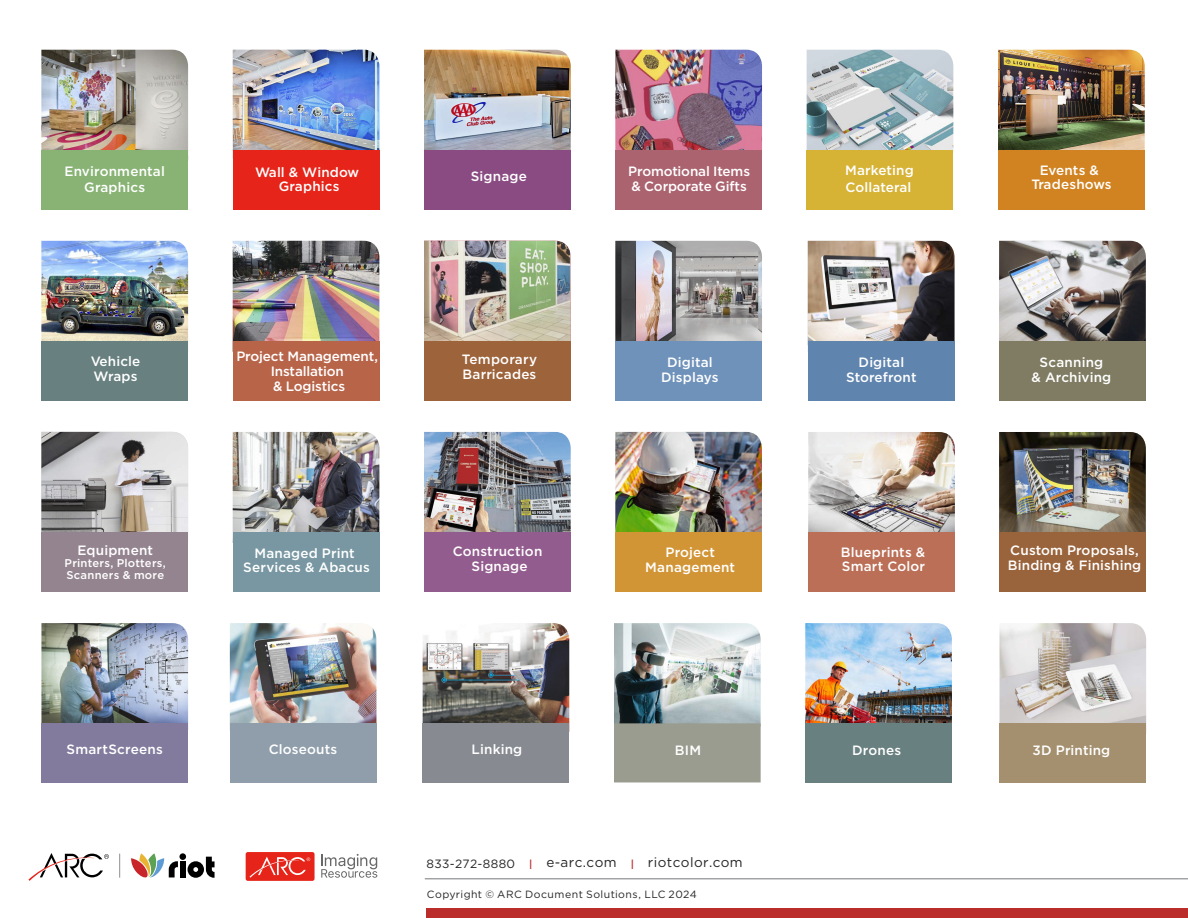
<style>
.page{position:relative;width:1188px;height:918px;background:#fff}
.page>*{position:absolute;margin:0;border:0;box-sizing:border-box;transform-origin:0 0}
.t1{font:500 13.5px/15px "Gotham";letter-spacing:.01em;color:#fff;text-align:center}
.t2{font:500 13.5px/15px "Gotham";letter-spacing:-.01em;color:#fff;text-align:center}
.t3{font:13.5px "Gotham";letter-spacing:.03em;color:#272525}
.t4{font:500 12.6px "Gotham";letter-spacing:.015em;color:#fff}
.t5{font:500 11.25px/12px "Gotham";letter-spacing:.02em;color:#fff}
.t6{font:10.5px "Gotham";letter-spacing:.045em;color:#272525}
.s1{font-size:12.6px}
.s2{font-size:12px}
.s3{color:#b82b2b}
</style>
<div class="page">
<img style="left:805px;top:623px;width:147px;height:100px">
<div style="left:805px;top:723px;width:147px;height:59px;background:#698080"></div>
<img style="left:614px;top:623px;width:147px;height:100px">
<div style="left:614px;top:723px;width:147px;height:59px;background:#9a9c90"></div>
<img style="left:423px;top:623px;width:146px;height:100px">
<div style="left:423px;top:723px;width:146px;height:59px;background:#878b91"></div>
<img style="left:1000px;top:623px;width:146px;height:100px">
<div style="left:1000px;top:723px;width:146px;height:59px;background:#a4906e"></div>
<img style="left:41px;top:50px;width:147px;height:100px">
<div style="left:41px;top:150px;width:147px;height:59px;background:#88b374"></div>
<img style="left:233px;top:50px;width:146px;height:100px">
<div style="left:233px;top:150px;width:146px;height:59px;background:#e72419"></div>
<img style="left:807px;top:50px;width:146px;height:100px">
<div style="left:807px;top:150px;width:146px;height:59px;background:#d6b235"></div>
<img style="left:41px;top:241px;width:147px;height:100px">
<div style="left:41px;top:341px;width:147px;height:59px;background:#688080"></div>
<img style="left:233px;top:241px;width:146px;height:100px">
<div style="left:233px;top:341px;width:146px;height:59px;background:#b76449"></div>
<img style="left:998px;top:50px;width:147px;height:100px">
<div style="left:998px;top:150px;width:147px;height:59px;background:#d18321"></div>
<img style="left:424px;top:50px;width:147px;height:100px">
<div style="left:424px;top:150px;width:147px;height:59px;background:#8a4b83"></div>
<img style="left:41px;top:623px;width:147px;height:100px">
<div style="left:41px;top:723px;width:147px;height:59px;background:#827b9d"></div>
<img style="left:615px;top:432px;width:147px;height:100px">
<div style="left:615px;top:532px;width:147px;height:59px;background:#d29536"></div>
<img style="left:230px;top:623px;width:146px;height:100px">
<div style="left:230px;top:723px;width:146px;height:59px;background:#8f9eaa"></div>
<img style="left:808px;top:432px;width:147px;height:100px">
<div style="left:808px;top:532px;width:147px;height:59px;background:#bb6f57"></div>
<img style="left:424px;top:432px;width:147px;height:100px">
<div style="left:424px;top:532px;width:147px;height:59px;background:#935c8e"></div>
<img style="left:999px;top:432px;width:147px;height:100px">
<div style="left:999px;top:532px;width:147px;height:59px;background:#99633b"></div>
<img style="left:233px;top:432px;width:146px;height:100px">
<div style="left:233px;top:532px;width:146px;height:59px;background:#7897a2"></div>
<img style="left:41px;top:432px;width:147px;height:100px">
<div style="left:41px;top:532px;width:147px;height:59px;background:#94848f"></div>
<img style="left:999px;top:241px;width:147px;height:100px">
<div style="left:999px;top:341px;width:147px;height:59px;background:#807c63"></div>
<img style="left:808px;top:241px;width:147px;height:100px">
<div style="left:808px;top:341px;width:147px;height:59px;background:#5f84ae"></div>
<div style="left:426px;top:909px;width:762px;height:9px;background:#ba2d2b"></div>
<hr style="left:425px;top:879px;width:763px;height:1px;background:#76777a">
<div style="left:246px;top:852px;width:69px;height:29px;background:#e72419;border-radius:2px"></div>
<svg style="left:250px;top:857px;width:60px;height:21px"></svg>
<svg style="left:321px;top:854px;width:56px;height:24px"></svg>
<svg style="left:28px;top:853px;width:81px;height:28px"></svg>
<div style="left:179px;top:853px;width:7px;height:7px;background:#000;border-radius:50%"></div>
<div style="left:180px;top:861px;width:6px;height:16px;background:#000"></div>
<svg style="left:188px;top:857px;width:27px;height:21px"></svg>
<svg style="left:131px;top:853px;width:47px;height:25px"></svg>
<svg style="left:119px;top:854px;width:1px;height:24px"></svg>
<img style="left:615px;top:241px;width:147px;height:100px">
<div style="left:615px;top:341px;width:147px;height:59px;background:#6f92ba"></div>
<img style="left:615px;top:50px;width:147px;height:100px">
<div style="left:615px;top:150px;width:147px;height:59px;background:#aa636f"></div>
<img style="left:424px;top:241px;width:147px;height:100px">
<div style="left:424px;top:341px;width:147px;height:59px;background:#9d633b"></div>
<p class="t1" style="left:59px;top:163px;width:107px"><span class="s1">G</span>Environmental</p>
<p class="t4" style="left:69px;top:163px;width:113px">raphics Packages</p>
<p class="t1" style="left:84px;top:180px;width:62px">Graphics</p>
<p class="t1" style="left:255px;top:165px;width:106px;line-height:13.8px">Wall &amp; Window<br>Graphics</p>
<p class="t1" style="left:845px;top:162px;width:70px;line-height:16.6px;text-align:left">Marketing<br>Collateral</p>
<p class="t2" style="left:628px;top:163px;width:123px;text-align:left">Promotional Items &amp; Corporate Gifts</p>
<p class="t1" style="left:471px;top:168px;width:58px">Signage</p>
<p class="t1" style="left:1031px;top:163px;width:82px;line-height:13.8px">Events &amp;<br>Tradeshows</p>
<p class="t2" style="left:236px;top:348px;width:143px">Project Management,<br>Installation<br>&amp; Logistics</p>
<p class="t1" style="left:91px;top:354px;width:51px;text-align:left">Vehicle<br>Wraps</p>
<p class="t4" style="left:250px;top:354px;width:123px">Graphics Packages</p>
<p class="t1" style="left:462px;top:352px;width:77px;text-align:left">Temporary<br>Barricades</p>
<p class="t1" style="left:661px;top:354px;width:59px">Digital<br>Displays</p>
<p class="t1" style="left:846px;top:355px;width:72px">Digital<br>Storefront</p>
<p class="t1" style="left:1032px;top:354px;width:81px">Scanning<br>&amp; Archiving</p>
<p class="t1" style="left:78px;top:542px;width:77px">Equipment</p>
<p class="t5" style="left:65px;top:557px;width:103px">Printers, Plotters,<br>Scanners &amp; more</p>
<p class="t1" style="left:67px;top:741px;width:98px">SmartScreens</p>
<p class="t1" style="left:243px;top:546px;width:128px;line-height:13.8px">Managed Print<br>Services &amp; Abacus</p>
<p class="t1" style="left:453px;top:543px;width:91px">Construction<br>Signage</p>
<p class="t1" style="left:1008px;top:543px;width:135px;text-align:left">Custom Proposals,<br>Binding &amp; Finishing</p>
<p class="t1" style="left:645px;top:544px;width:91px">Project<br>Management</p>
<p class="t1" style="left:841px;top:545px;width:86px;line-height:13.8px;text-align:left">Blueprints &amp;<br>Smart Color</p>
<p class="t1" style="left:269px;top:741px;width:70px">Closeouts</p>
<p class="t1" style="left:472px;top:741px;width:52px">Linking</p>
<p class="t1" style="left:675px;top:742px;width:28px">BIM</p>
<p class="t1" style="left:852px;top:742px;width:51px">Drones</p>
<p class="t1" style="left:1033px;top:743px;width:79px">3D Printing</p>
<p class="t3" style="left:426px;top:854px;width:318px"><span class="s2">833-272-8880</span> <span class="s3">I</span> e-arc.com <span class="s3">I</span> riotcolor.com</p>
<p class="t6" style="left:427px;top:888px;width:271px">Copyright © ARC Document Solutions, LLC 2024</p>
</div>
